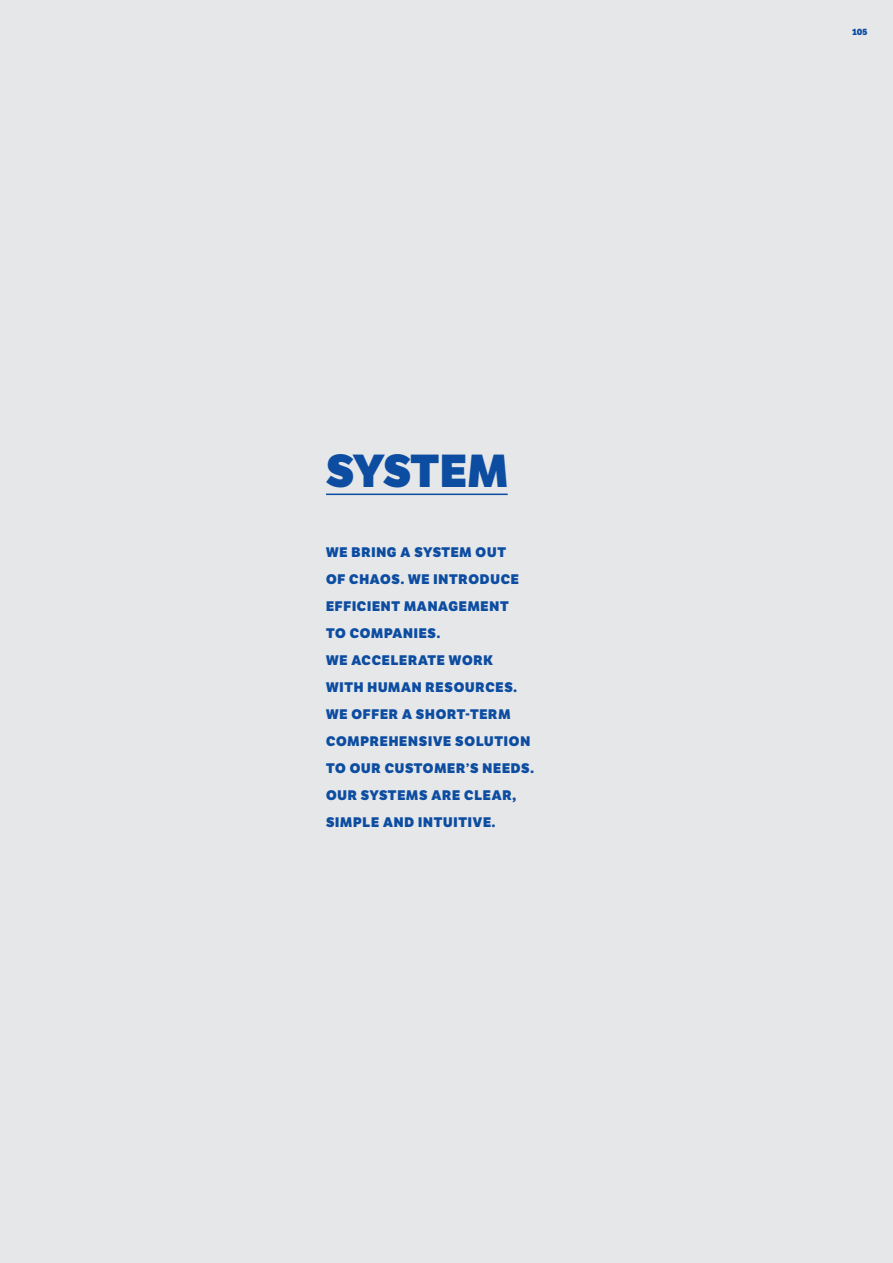
<style>
.page{position:relative;width:893px;height:1263px;background:#e6e7e9}
.page>*{position:absolute;margin:0;border:0;box-sizing:border-box;transform-origin:0 0}
.t1{font:800 45px "LFT Etica";letter-spacing:-.03em;color:#0d4da1}
.t2{font:800 13.5px/27px "LFT Etica";letter-spacing:.06em;color:#0d4da1}
.t3{font:800 9px "LFT Etica";color:#0d4da1}
</style>
<div class="page">
<hr style="left:326px;top:493px;width:182px;height:2px;background:#0d4da1">
<h1 class="t1" style="left:326px;top:442px;width:183px">SYSTEM</h1>
<p class="t2" style="left:326px;top:539px;width:209px">WE BRING A SYSTEM OUT<br>OF CHAOS. WE INTRODUCE<br>EFFICIENT MANAGEMENT<br>TO COMPANIES.<br>WE ACCELERATE WORK<br>WITH HUMAN RESOURCES.<br>WE OFFER A SHORT-TERM<br>COMPREHENSIVE SOLUTION<br>TO OUR CUSTOMER’S NEEDS.<br>OUR SYSTEMS ARE CLEAR,<br>SIMPLE AND INTUITIVE.</p>
<p class="t3" style="left:852px;top:26px;width:17px">105</p>
</div>
